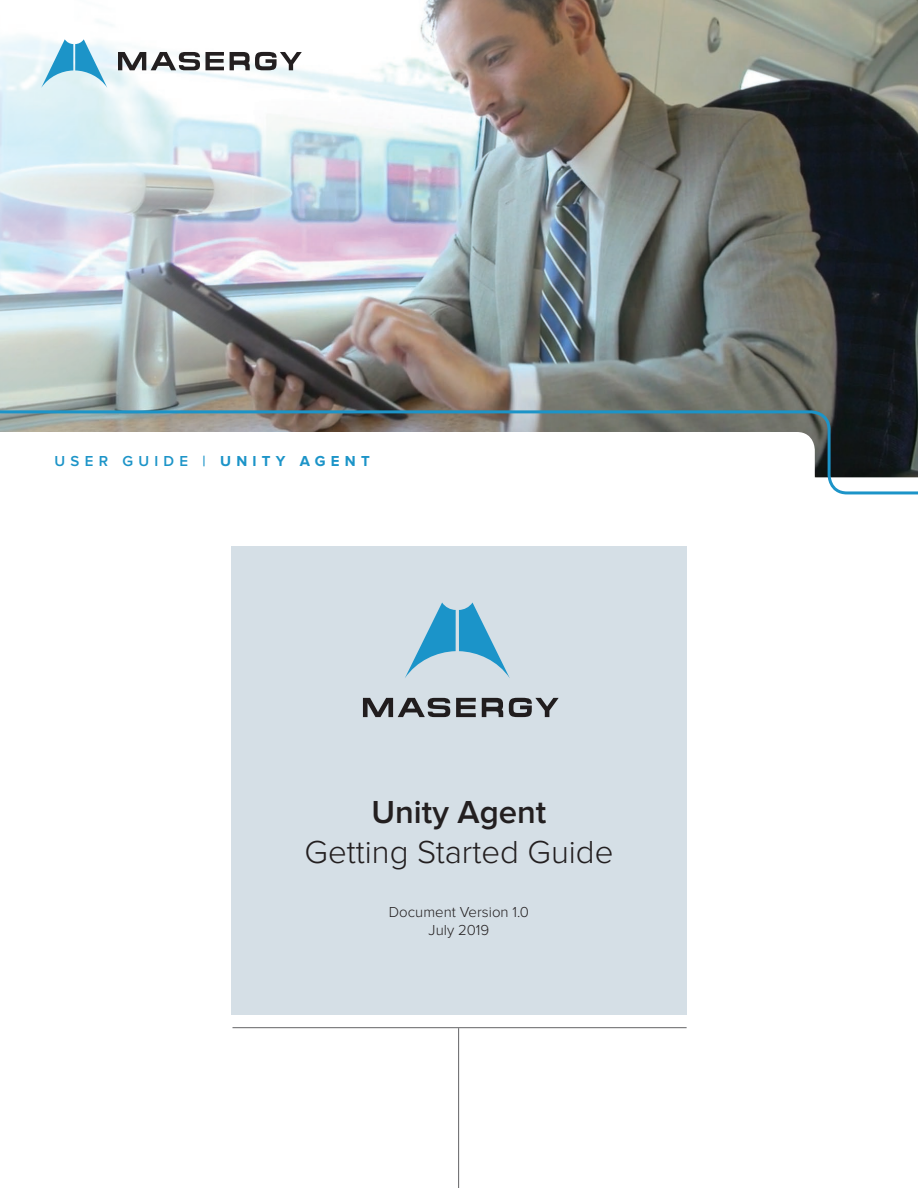
<style>
.page{position:relative;width:918px;height:1188px;background:#fff}
.page>*{position:absolute;margin:0;border:0;box-sizing:border-box;transform-origin:0 0}
.t1{font:300 33px "Proxima Nova";color:#231f20}
.t2{font:600 33px "Proxima Nova";color:#231f20}
.t3{font:300 15px/18px "Proxima Nova";color:#231f20;text-align:center}
.t4{font:600 15px "Proxima Nova";letter-spacing:.35em;color:#1c94c8}
.s1{font-weight:700}
</style>
<div class="page">
<div style="left:231px;top:546px;width:456px;height:469px;background:#d5dfe6"></div>
<hr style="left:458px;top:1028px;width:1px;height:160px;background:#636366">
<hr style="left:232px;top:1027px;width:455px;height:1px;background:#636366">
<svg style="left:405px;top:603px;width:105px;height:75px"></svg>
<svg style="left:363px;top:698px;width:87px;height:19px"></svg>
<svg style="left:456px;top:698px;width:20px;height:19px"></svg>
<svg style="left:482px;top:698px;width:21px;height:19px"></svg>
<svg style="left:509px;top:698px;width:50px;height:19px"></svg>
<img style="left:0;top:0;width:918px;height:409px">
<svg style="left:0;top:409px;width:918px;height:86px"></svg>
<svg style="left:41px;top:39px;width:66px;height:49px;background:#9fd2e7"></svg>
<svg style="left:118px;top:52px;width:82px;height:18px"></svg>
<svg style="left:206px;top:52px;width:18px;height:18px"></svg>
<svg style="left:230px;top:52px;width:72px;height:18px"></svg>
<p class="t4" style="left:55px;top:453px;width:317px">USER GUIDE | <span class="s1">UNITY AGENT</span></p>
<h1 class="t2" style="left:372px;top:793px;width:176px">Unity Agent</h1>
<h1 class="t1" style="left:305px;top:833px;width:310px">Getting Started Guide</h1>
<p class="t3" style="left:389px;top:903px;width:142px">Document Version 1.0<br>July 2019</p>
</div>
